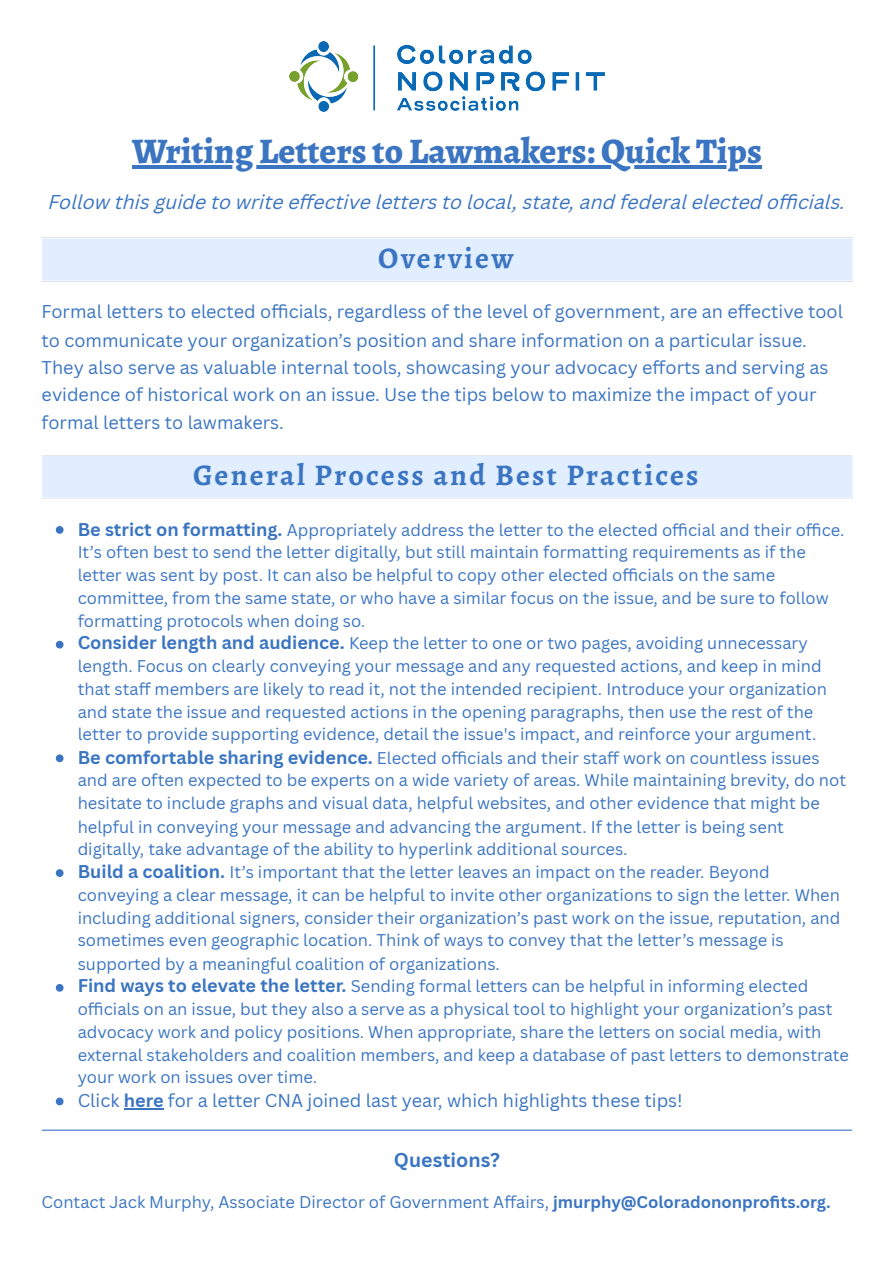
<style>
.page{position:relative;width:894px;height:1263px;background:#fff}
.page>*{position:absolute;margin:0;border:0;box-sizing:border-box;transform-origin:0 0}
.t1{font:800 36px "Alegreya";color:#3b75c2}
.t2{font:700 30px "Alegreya";letter-spacing:.075em;color:#3b75c2}
.t3{font:italic 19.5px "Canva Sans";color:#3b75c2}
.t4{font:700 19.5px "Canva Sans";color:#3b75c2}
.t5{font:18px/27.6px "Canva Sans";color:#3b75c2}
.t6{font:16.5px/22.8px "Canva Sans";color:#3b75c2}
.s1{font-weight:700;font-size:18px}
.s2{font-weight:700}
</style>
<div class="page">
<hr style="left:132px;top:165px;width:629px;height:4px;background:#3b75c2">
<img style="left:289px;top:42px;width:315px;height:69px">
<div style="left:42px;top:238px;width:809px;height:43px;background:#e0eeff"></div>
<hr style="left:42px;top:238px;width:1px;height:42px;background:#fff">
<hr style="left:850px;top:238px;width:2px;height:42px;background:#fff">
<hr style="left:42px;top:280px;width:810px;height:2px;background:#fff">
<div style="left:42px;top:455px;width:809px;height:43px;background:#e0eeff"></div>
<hr style="left:42px;top:456px;width:1px;height:42px;background:#fff">
<hr style="left:850px;top:456px;width:2px;height:42px;background:#fff">
<hr style="left:42px;top:454px;width:810px;height:2px;background:#fff">
<svg style="left:56px;top:526px;width:7px;height:8px"></svg>
<svg style="left:56px;top:641px;width:7px;height:7px"></svg>
<svg style="left:56px;top:754px;width:7px;height:8px"></svg>
<svg style="left:56px;top:869px;width:7px;height:8px"></svg>
<svg style="left:56px;top:984px;width:7px;height:8px"></svg>
<svg style="left:56px;top:1098px;width:7px;height:7px"></svg>
<hr style="left:124px;top:1108px;width:40px;height:1px;background:#3b75c2">
<hr style="left:42px;top:1130px;width:809px;height:1px;background:#3b75c2">
<h1 class="t1" style="left:132px;top:127px;width:631px">Writing Letters to Lawmakers: Quick Tips</h1>
<p class="t3" style="left:49px;top:194px;width:797px">Follow this guide to write effective letters to local, state, and federal elected officials.</p>
<p class="t2" style="left:378px;top:237px;width:137px">Overview</p>
<p class="t5" style="left:42px;top:298px;width:802px">Formal letters to elected offi cials, regardless of the level of government, are an effective tool to communicate your organization’s position and share information on a particular issue.<br>They also serve as valuable internal tools, showcasing your advocacy efforts and serving as evidence of historical work on an issue. Use the tips below to maximize the impact of your formal letters to lawmakers.</p>
<p class="t2" style="left:193px;top:454px;width:506px">General Process and Best Practices</p>
<p class="t6" style="left:78px;top:518px;width:768px"><span class="s1">Be strict on formatting.</span> Appropriately address the letter to the elected offi cial and their offi ce.<br>It’s often best to send the letter digitally, but still maintain formatting requirements as if the letter was sent by post. It can also be helpful to copy other elected offi cials on the same committee, from the same state, or who have a similar focus on the issue, and be sure to follow formatting protocols when doing so.</p>
<p class="t6" style="left:78px;top:631px;width:750px"><span class="s1">Consider length and audience.</span> Keep the letter to one or two pages, avoiding unnecessary length. Focus on clearly conveying your message and any requested actions, and keep in mind that staff members are likely to read it, not the intended recipient. Introduce your organization and state the issue and requested actions in the opening paragraphs, then use the rest of the letter to provide supporting evidence, detail the issue's impact, and reinforce your argument.</p>
<p class="t6" style="left:78px;top:746px;width:769px"><span class="s1">Be comfortable sharing evidence.</span> Elected offi cials and their staff work on countless issues and are often expected to be experts on a wide variety of areas. While maintaining brevity, do not hesitate to include graphs and visual data, helpful websites, and other evidence that might be helpful in conveying your message and advancing the argument. If the letter is being sent digitally, take advantage of the ability to hyperlink additional sources.</p>
<p class="t6" style="left:78px;top:860px;width:764px"><span class="s1">Build a coalition.</span> It’s important that the letter leaves an impact on the reader. Beyond conveying a clear message, it can be helpful to invite other organizations to sign the letter. When including additional signers, consider their organization’s past work on the issue, reputation, and sometimes even geographic location. Think of ways to convey that the letter’s message is supported by a meaningful coalition of organizations.</p>
<p class="t6" style="left:78px;top:974px;width:772px"><span class="s1">Find ways to elevate the letter.</span> Sending formal letters can be helpful in informing elected<br>offi cials on an issue, but they also a serve as a physical tool to highlight your organization’s past advocacy work and policy positions. When appropriate, share the letters on social media, with external stakeholders and coalition members, and keep a database of past letters to demonstrate your work on issues over time.</p>
<p class="t5" style="left:78px;top:1086px;width:606px">Click <span class="s2">here</span> for a letter CNA joined last year, which highlights these tips!</p>
<h2 class="t4" style="left:394px;top:1146px;width:108px">Questions?</h2>
<p class="t6" style="left:42px;top:1190px;width:790px">Contact Jack Murphy, Associate Director of Government Affairs, <span class="s2">jmurphy@Coloradononprofits.org.</span></p>
</div>
